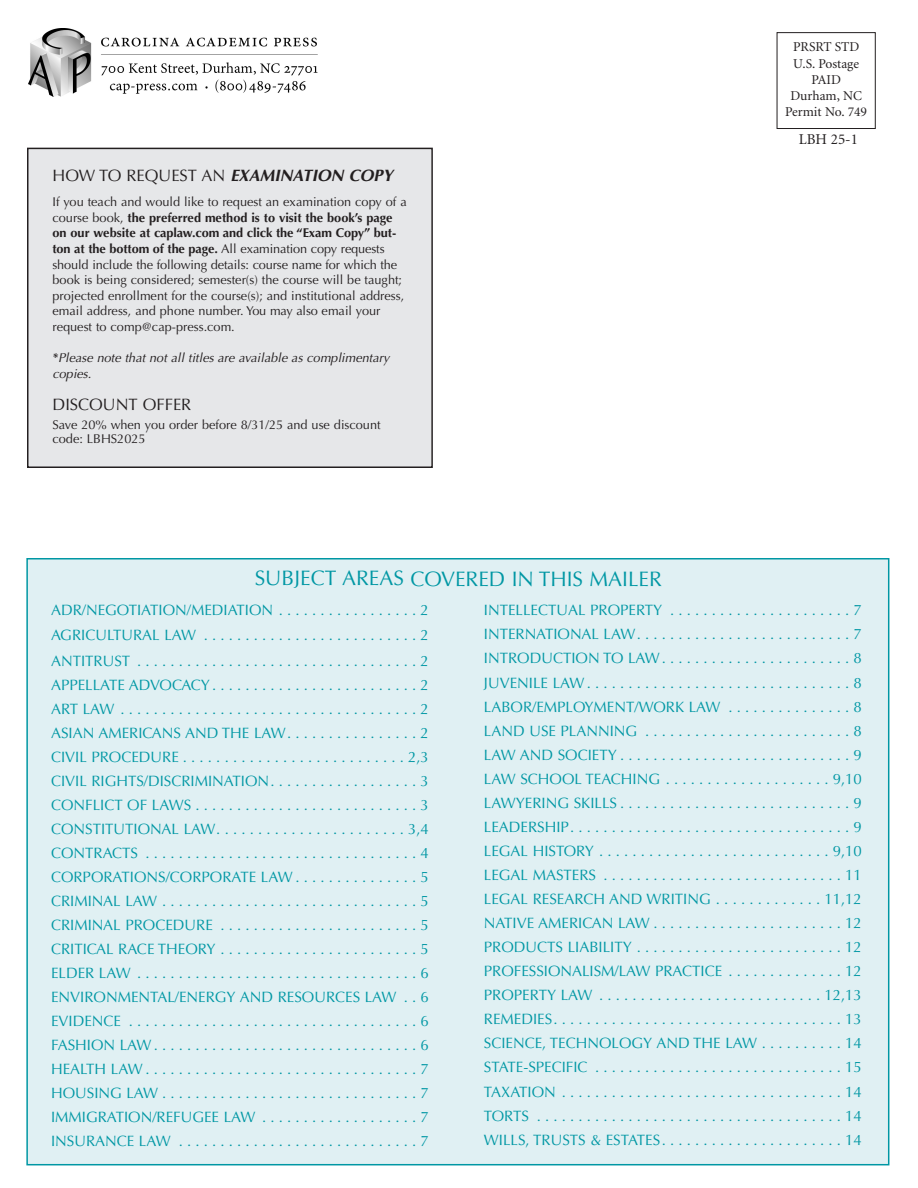
<style>
.page{position:relative;width:918px;height:1188px;background:#fff}
.page>*{position:absolute;margin:0;border:0;box-sizing:border-box;transform-origin:0 0}
.t1{font:21px "Optima";color:#0097a4}
.t2{font:italic 700 16.5px "Optima";color:#231f20}
.t3{font:16.5px "Optima";color:#231f20}
.t4{font:15px/24px "Optima";color:#0097a4;text-align:justify}
.t5{font:15px "Minion";color:#231f20}
.t6{font:13.5px/16.2px "Minion";color:#231f20;text-align:center}
.t7{font:12.75px/15.6px "Optima";color:#231f20}
.t8{font:italic 12.75px/15.6px "Optima";color:#231f20}
.s1{font-weight:400;font-style:normal}
.s2{font-weight:700}
</style>
<div class="page">
<div style="left:28px;top:560px;width:860px;height:604px;background:#e0f0f3"></div>
<div style="left:777px;top:32px;width:99px;height:97px;border:1px solid #231f20"></div>
<img style="left:29px;top:29px;width:288px;height:67px">
<div style="left:28px;top:149px;width:403px;height:317px;background:#e6e7e9"></div>
<div style="left:27px;top:148px;width:406px;height:320px;border:2px solid #231f20"></div>
<p class="t2" style="left:52px;top:169px;width:345px"><span class="s1">H O W T O R E Q U E S T A N</span> EXAMINATION COPY</p>
<p class="t7" style="left:52px;top:195px;width:356px">If you teach and would like to request an examination copy of a course book, <span class="s2">the preferred method is to visit the book’s page on our website at caplaw.com and click the “Exam Copy” but&shy;ton at the bottom of the page.</span> All examination copy requests should include the following details: course name for which the book is being considered; semester(s) the course will be taught; projected enrollment for the course(s); and institutional address, email address, and phone number. You may also email your request to comp@cap-press.com.</p>
<p class="t8" style="left:53px;top:351px;width:341px"><span class="s2">*</span> Please note that not all titles are available as complimentary copies.</p>
<p class="t3" style="left:52px;top:397px;width:140px">DISCOUNT OFFER</p>
<p class="t7" style="left:52px;top:419px;width:330px;line-height:13.8px">Save 20% when you order before 8/31/25 and use discount code: LBHS2025</p>
<p class="t6" style="left:785px;top:40px;width:83px">PRSRT STD<br>U.S. Postage<br>PAID<br>Durham, NC<br>Permit No. 749</p>
<p class="t5" style="left:799px;top:133px;width:61px">LBH 25-1</p>
<h1 class="t1" style="left:255px;top:570px;width:409px">SUBJECT AREAS COVERED IN THIS MAILER</h1>
<p class="t4" style="left:51px;top:598px;width:380px;line-height:25.5px">ADR/NEGOTIATION/MEDIATION . . . . . . . . . . . . . . . . . 2<br>AGRICULTURAL LAW . . . . . . . . . . . . . . . . . . . . . . . . . . 2<br>ANTITRUST . . . . . . . . . . . . . . . . . . . . . . . . . . . . . . . . . . 2</p>
<p class="t4" style="left:51px;top:674px;width:380px">APPELLATE ADVOCACY. . . . . . . . . . . . . . . . . . . . . . . . . 2<br>ART LAW . . . . . . . . . . . . . . . . . . . . . . . . . . . . . . . . . . . . 2<br>ASIAN AMERICANS AND THE LAW. . . . . . . . . . . . . . . . 2<br>CIVIL PROCEDURE . . . . . . . . . . . . . . . . . . . . . . . . . . . 2,3<br>CIVIL RIGHTS/DISCRIMINATION. . . . . . . . . . . . . . . . . . 3<br>CONFLICT OF LAWS . . . . . . . . . . . . . . . . . . . . . . . . . . . 3<br>CONSTITUTIONAL LAW. . . . . . . . . . . . . . . . . . . . . . . 3,4<br>CONTRACTS . . . . . . . . . . . . . . . . . . . . . . . . . . . . . . . . . 4<br>CORPORATIONS/CORPORATE LAW . . . . . . . . . . . . . . . 5<br>CRIMINAL LAW . . . . . . . . . . . . . . . . . . . . . . . . . . . . . . . 5<br>CRIMINAL PROCEDURE . . . . . . . . . . . . . . . . . . . . . . . . 5<br>CRITICAL RACE THEORY . . . . . . . . . . . . . . . . . . . . . . . . 5<br>ELDER LAW . . . . . . . . . . . . . . . . . . . . . . . . . . . . . . . . . . 6<br>ENVIRONMENTAL/ENERGY AND RESOURCES LAW . . 6<br>EVIDENCE . . . . . . . . . . . . . . . . . . . . . . . . . . . . . . . . . . . 6<br>FASHION LAW . . . . . . . . . . . . . . . . . . . . . . . . . . . . . . . . 6<br>HEALTH LAW . . . . . . . . . . . . . . . . . . . . . . . . . . . . . . . . . 7<br>HOUSING LAW . . . . . . . . . . . . . . . . . . . . . . . . . . . . . . . 7<br>IMMIGRATION/REFUGEE LAW . . . . . . . . . . . . . . . . . . . 7<br>INSURANCE LAW . . . . . . . . . . . . . . . . . . . . . . . . . . . . . 7</p>
<p class="t4" style="left:484px;top:599px;width:379px">INTELLECTUAL PROPERTY . . . . . . . . . . . . . . . . . . . . . . 7<br>INTERNATIONAL LAW. . . . . . . . . . . . . . . . . . . . . . . . . . 7<br>INTRODUCTION TO LAW. . . . . . . . . . . . . . . . . . . . . . . 8</p>
<p class="t4" style="left:484px;top:673px;width:379px">JUVENILE LAW . . . . . . . . . . . . . . . . . . . . . . . . . . . . . . . . 8<br>LABOR/EMPLOYMENT/WORK LAW . . . . . . . . . . . . . . . 8<br>LAND USE PLANNING . . . . . . . . . . . . . . . . . . . . . . . . . 8<br>LAW AND SOCIETY . . . . . . . . . . . . . . . . . . . . . . . . . . . . 9<br>LAW SCHOOL TEACHING . . . . . . . . . . . . . . . . . . . . 9,10<br>LAWYERING SKILLS . . . . . . . . . . . . . . . . . . . . . . . . . . . . 9<br>LEADERSHIP. . . . . . . . . . . . . . . . . . . . . . . . . . . . . . . . . . 9<br>LEGAL HISTORY . . . . . . . . . . . . . . . . . . . . . . . . . . . . 9,10<br>LEGAL MASTERS . . . . . . . . . . . . . . . . . . . . . . . . . . . . . 11<br>LEGAL RESEARCH AND WRITING . . . . . . . . . . . . . 11,12<br>NATIVE AMERICAN LAW . . . . . . . . . . . . . . . . . . . . . . . 12<br>PRODUCTS LIABILITY . . . . . . . . . . . . . . . . . . . . . . . . . 12<br>PROFESSIONALISM/LAW PRACTICE . . . . . . . . . . . . . . 12<br>PROPERTY LAW . . . . . . . . . . . . . . . . . . . . . . . . . . . 12,13<br>REMEDIES. . . . . . . . . . . . . . . . . . . . . . . . . . . . . . . . . . . 13<br>SCIENCE, TECHNOLOGY AND THE LAW . . . . . . . . . . 14<br>STATE-SPECIFIC . . . . . . . . . . . . . . . . . . . . . . . . . . . . . . 15<br>TAXATION . . . . . . . . . . . . . . . . . . . . . . . . . . . . . . . . . . 14<br>TORTS . . . . . . . . . . . . . . . . . . . . . . . . . . . . . . . . . . . . . 14<br>WILLS, TRUSTS &amp; ESTATES. . . . . . . . . . . . . . . . . . . . . . 14</p>
</div>
